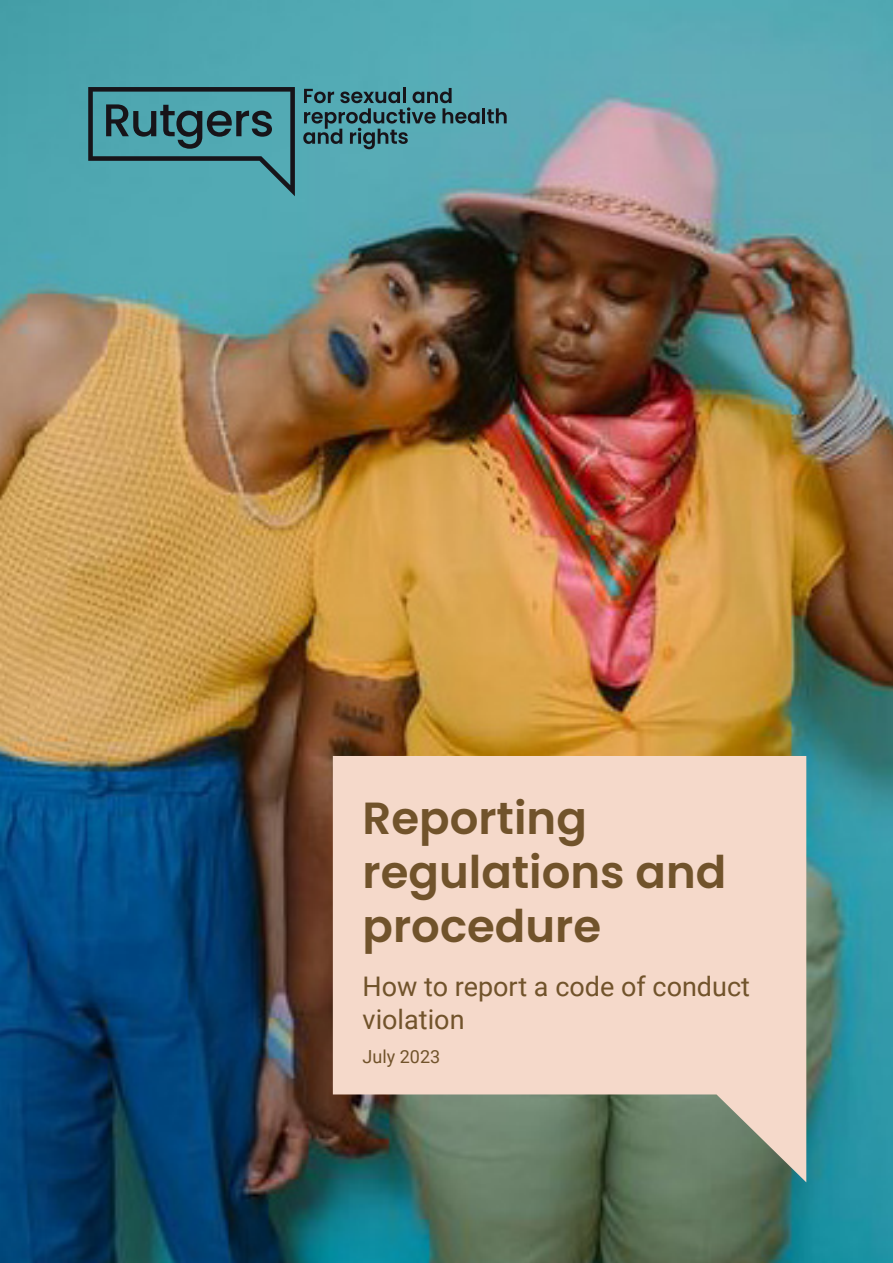
<style>
.page{position:relative;width:893px;height:1263px;background:#fff}
.page>*{position:absolute;margin:0;border:0;box-sizing:border-box;transform-origin:0 0}
.Ondertitel{font:600 45px/54px "Poppins";color:#71532b}
.t1{font:27px/33px "Roboto";color:#71532b}
.t2{font:18px "Roboto";color:#71532b}
</style>
<div class="page">
<img style="left:0;top:0;width:893px;height:1263px">
<hr style="left:482px;top:108px;width:3px;height:15px;background:#171419">
<svg style="left:487px;top:108px;width:20px;height:15px"></svg>
<svg style="left:303px;top:88px;width:177px;height:61px;background:#47868f"></svg>
<svg style="left:88px;top:87px;width:207px;height:109px;background:#438790"></svg>
<svg style="left:333px;top:756px;width:473px;height:426px;background:#d8c5b5"></svg>
<p class="Ondertitel" style="left:363px;top:792px;width:365px">Reporting regulations and procedure</p>
<p class="t1" style="left:363px;top:969px;width:389px">How to report a code of conduct violation</p>
<p class="t2" style="left:363px;top:1043px;width:79px">July 2023</p>
</div>
